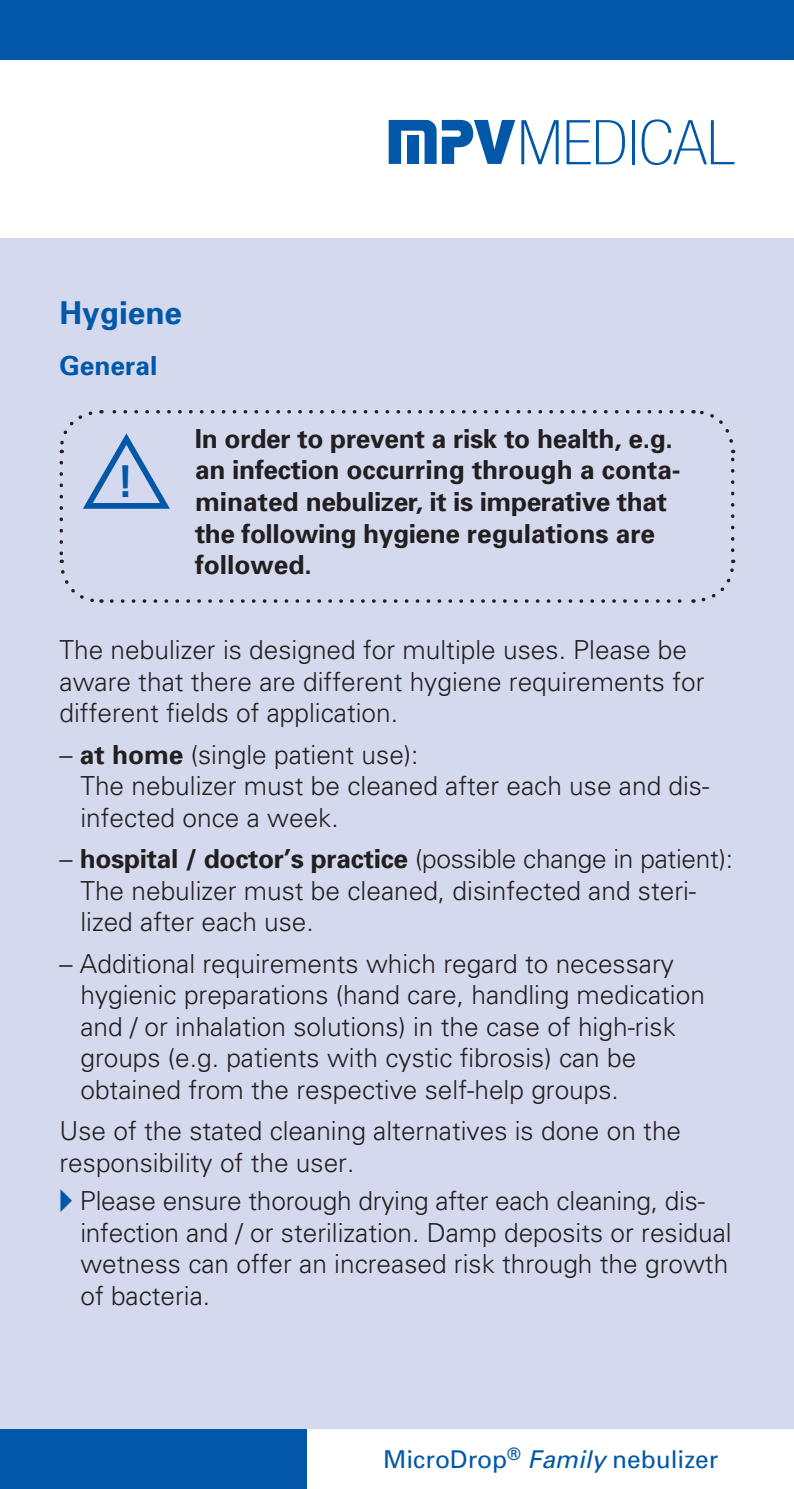
<style>
.page{position:relative;width:794px;height:1489px;background:#fff}
.page>*{position:absolute;margin:0;border:0;box-sizing:border-box;transform-origin:0 0}
.t1{font:700 43.75px "Univers";color:#0157a8}
.t2{font:700 31.5px "Univers";color:#0157a8}
.t3{font:300 26.25px/31.5px "Univers";color:#231f20}
.t4{font:700 26.25px/31.5px "Univers";letter-spacing:-.01em;color:#231f20}
.t5{font:700 26.25px "Univers";color:#0157a8}
.t6{font:24.5px "Univers";color:#0157a8}
.s1{font-weight:700}
.s2{font-family:"European Pi Three";font-weight:400;color:#0157a8}
.s3{font-style:italic}
</style>
<div class="page">
<div style="left:0;top:0;width:794px;height:60px;background:#0157a8"></div>
<div style="left:0;top:238px;width:794px;height:1250px;background:#d4d9ed"></div>
<div style="left:0;top:1429px;width:794px;height:59px;background:#0157a8"></div>
<svg style="left:521px;top:120px;width:37px;height:44px"></svg>
<svg style="left:566px;top:120px;width:59px;height:44px"></svg>
<hr style="left:632px;top:120px;width:3px;height:44px;background:#0157a8">
<svg style="left:641px;top:119px;width:93px;height:46px"></svg>
<svg style="left:442px;top:119px;width:73px;height:45px"></svg>
<svg style="left:389px;top:120px;width:47px;height:44px"></svg>
<div style="left:308px;top:1429px;width:486px;height:59px;background:#fff"></div>
<svg style="left:693px;top:559px;width:43px;height:44px"></svg>
<svg style="left:693px;top:410px;width:42px;height:140px"></svg>
<svg style="left:59px;top:410px;width:626px;height:193px"></svg>
<p class="t2" style="left:60px;top:292px;width:124px">Hygiene</p>
<p class="t5" style="left:60px;top:349px;width:99px">General</p>
<h1 class="t1" style="left:117px;top:453px;width:19px">!</h1>
<p class="t4" style="left:195px;top:422px;width:487px">In order to prevent a risk to health, e.g. an infection occurring through a conta&shy;minated nebulizer, it is imperative that the following hygiene regulations are followed.</p>
<p class="t3" style="left:60px;top:633px;width:646px">The nebulizer is designed for multiple uses. Please be aware that there are different hygiene requirements for different fields of application.</p>
<p class="t3" style="left:80px;top:737px;width:630px;text-indent:-21px">– <span class="s1">at home</span> (single patient use):<br>The nebulizer must be cleaned after each use and dis&shy;infected once a week.</p>
<p class="t3" style="left:80px;top:842px;width:654px;text-indent:-21px">– <span class="s1">hospital / doctor’s practice</span> (possible change in patient):<br>The nebulizer must be cleaned, disinfected and steri&shy;lized after each use.</p>
<p class="t3" style="left:80px;top:946px;width:626px;text-indent:-21px">– Additional requirements which regard to necessary hygienic preparations (hand care, handling medication and / or inhalation solutions) in the case of high-risk groups (e.g. patients with cystic fibrosis) can be obtained from the respective self-help groups.</p>
<p class="t3" style="left:60px;top:1114px;width:623px">Use of the stated cleaning alternatives is done on the responsibility of the user.</p>
<p class="t3" style="left:80px;top:1184px;width:653px;text-indent:-21px"><span class="s2">A</span> Please ensure thorough drying after each cleaning, dis&shy;infection and / or sterilization. Damp deposits or residual wetness can offer an increased risk through the growth of bacteria.</p>
<p class="t6" style="left:383px;top:1443px;width:336px">MicroDrop<sup>®</sup> <span class="s3">Family</span> nebulizer</p>
</div>
